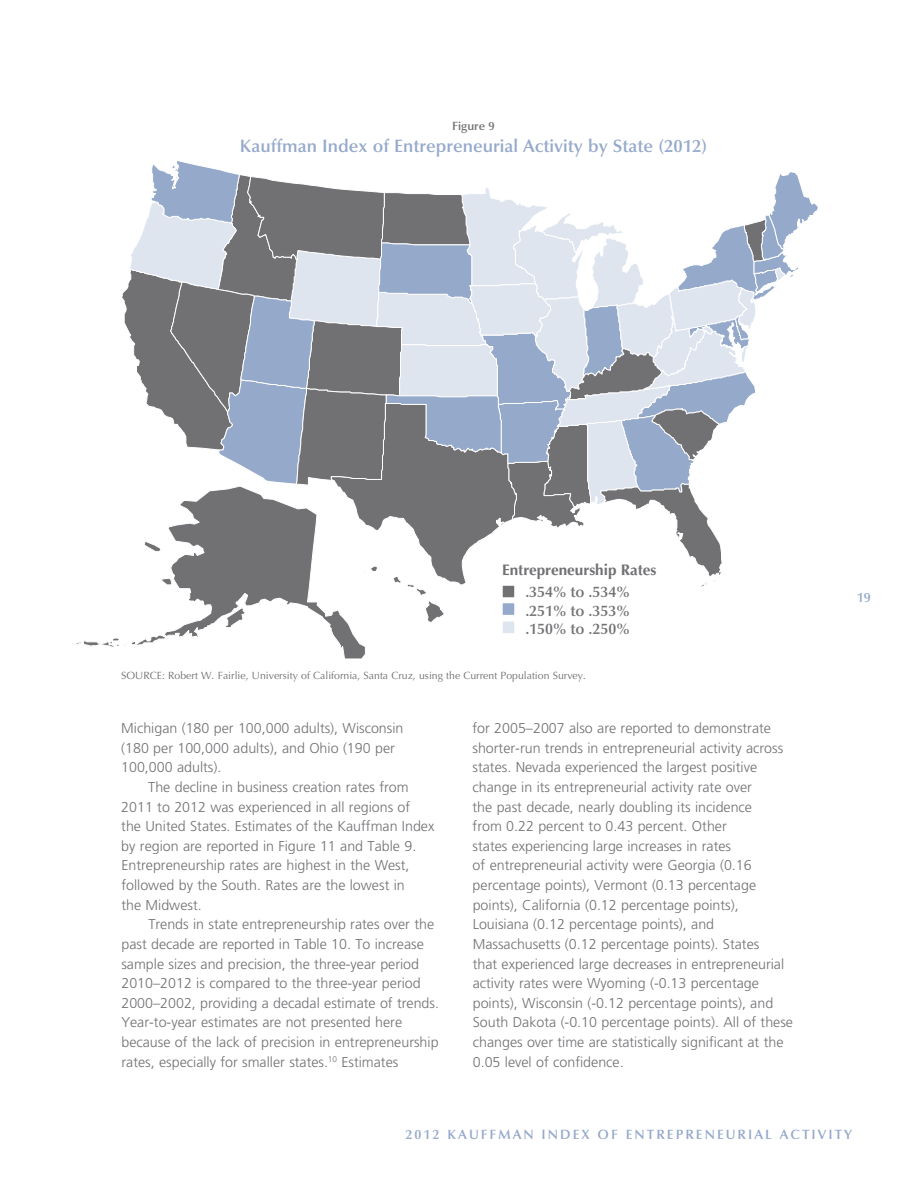
<style>
.page{position:relative;width:918px;height:1188px;background:#fff}
.page>*{position:absolute;margin:0;border:0;box-sizing:border-box;transform-origin:0 0}
.t1{font:600 18px "Optima";color:#95a9cb}
.t2{font:600 15.3px/18.3px "Optima";color:#717073;text-align:justify}
.t3{font:700 15.3px "Optima";color:#717073}
.t4{font:300 14.25px/19.6px "Frutiger";color:#717073}
.t5{font:600 13.5px "Optima";letter-spacing:.15em;color:#95a9cb}
.t6{font:600 12px "Optima";color:#717073}
.t7{font:10.5px "Optima";color:#717073}
</style>
<div class="page">
<svg style="left:76px;top:161px;width:742px;height:498px"></svg>
<p class="t6" style="left:452px;top:119px;width:44px">Figure 9</p>
<p class="t1" style="left:240px;top:135px;width:469px">Kauffman Index of Entrepreneurial Activity by State (2012)</p>
<p class="t3" style="left:502px;top:561px;width:156px">Entrepreneurship Rates</p>
<p class="t2" style="left:525px;top:583px;width:106px">.354% to .534% .251% to .353% .150% to .250%</p>
<p class="t7" style="left:121px;top:670px;width:466px">SOURCE: Robert W. Fairlie, University of California, Santa Cruz, using the Current Population Survey.</p>
<p class="t4" style="left:121px;top:719px;width:284px">Michigan (180 per 100,000 adults), Wisconsin (180 per 100,000 adults), and Ohio (190 per<br>100,000 adults).</p>
<p class="t4" style="left:121px;top:777px;width:315px;text-indent:27px">The decline in business creation rates from 2011 to 2012 was experienced in all regions of<br>the United States. Estimates of the Kauffman Index by region are reported in Figure 11 and Table 9.<br>Entrepreneurship rates are highest in the West, followed by the South. Rates are the lowest in<br>the Midwest.</p>
<p class="t4" style="left:121px;top:915px;width:319px;text-indent:27px">Trends in state entrepreneurship rates over the past decade are reported in Table 10. To increase sample sizes and precision, the three-year period 2010–2012 is compared to the three-year period 2000–2002, providing a decadal estimate of trends.<br>Year-to-year estimates are not presented here because of the lack of precision in entrepreneurship rates, especially for smaller states.<sup>10</sup> Estimates</p>
<p class="t4" style="left:473px;top:719px;width:322px">for 2005–2007 also are reported to demonstrate shorter-run trends in entrepreneurial activity across states. Nevada experienced the largest positive change in its entrepreneurial activity rate over<br>the past decade, nearly doubling its incidence<br>from 0.22 percent to 0.43 percent. Other<br>states experiencing large increases in rates<br>of entrepreneurial activity were Georgia (0.16 percentage points), Vermont (0.13 percentage points), California (0.12 percentage points), Louisiana (0.12 percentage points), and Massachusetts (0.12 percentage points). States<br>that experienced large decreases in entrepreneurial activity rates were Wyoming (-0.13 percentage points), Wisconsin (-0.12 percentage points), and South Dakota (-0.10 percentage points). All of these changes over time are statistically significant at the 0.05 level of confidence.</p>
<p class="t5" style="left:857px;top:590px;width:16px">19</p>
<p class="t5" style="left:406px;top:1126px;width:448px">2012 KAUFFMAN INDEX OF ENTREPRENEURIAL ACTIVITY</p>
</div>
